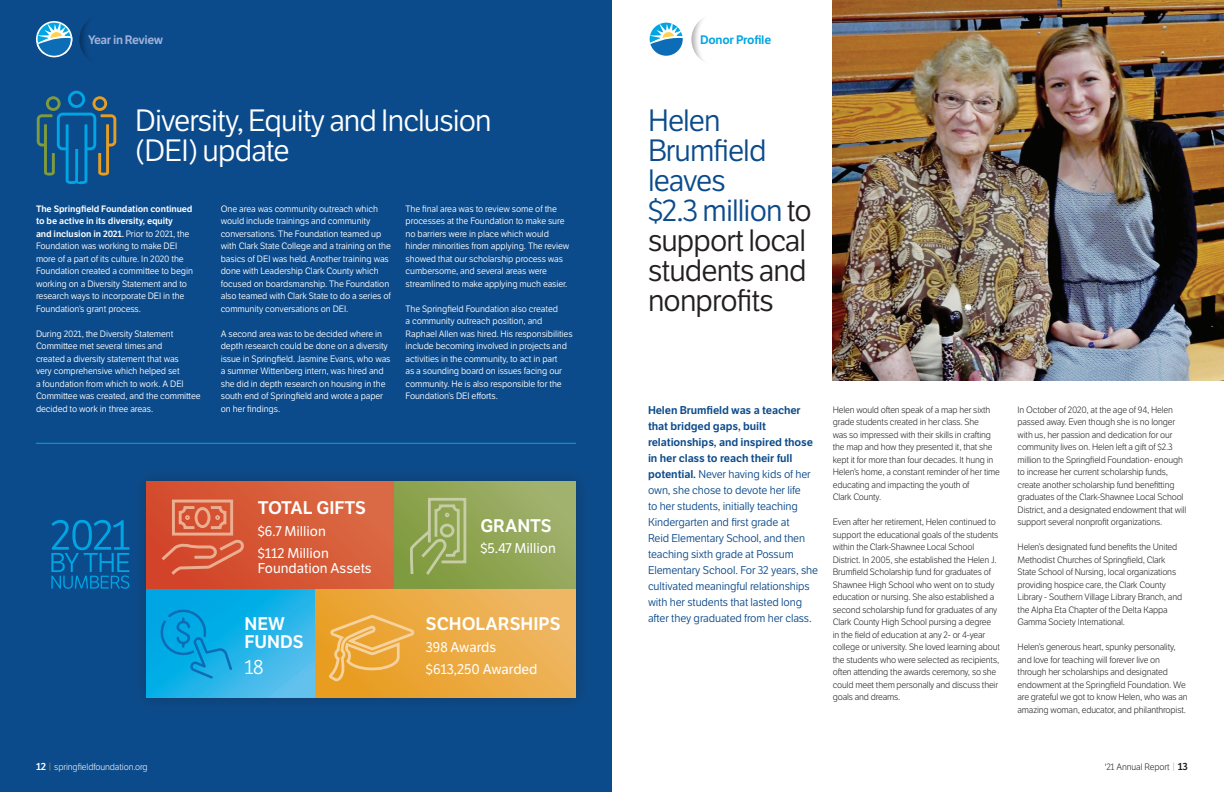
<style>
.page{position:relative;width:1224px;height:792px;background:#fff}
.page>*{position:absolute;margin:0;border:0;box-sizing:border-box;transform-origin:0 0}
.t1{font:30px/30px "LFT Etica";letter-spacing:-.03em;color:#231f20}
.t2{font:30px/30px "LFT Etica";letter-spacing:-.03em;color:#fff}
.t3{font:19.8px "LFT Etica";color:#fff}
.t4{font:17.8px/17.8px "LFT Etica SB";color:#fff}
.t5{font:13.8px/21.7px "LFT Etica";color:#fff}
.t6{font:12px "LFT Etica SB";letter-spacing:-.02em;color:#00a5e3}
.t7{font:12px "LFT Etica SB";letter-spacing:-.03em;color:#a0b3db}
.t8{font:11px/16px "LFT Etica";letter-spacing:-.01em;color:#0c4b8b}
.t9{font:11px/16px "LFT Etica SB";letter-spacing:-.01em;color:#0c4b8b}
.t10{font:300 9px/12.5px "LFT Etica";letter-spacing:-.015em;color:#231f20}
.t11{font:9px/12.5px "LFT Etica";letter-spacing:-.01em;color:#fff}
.t12{font:9px/12.5px "LFT Etica SB";letter-spacing:-.01em;color:#fff}
.t13{font:300 9px "LFT Etica";letter-spacing:-.01em;color:#fff}
.s1{font-family:"LFT Etica"}
.s2{color:#0c4b8b}
.s3{font-family:"LFT Etica SB"}
.s4{font-family:"LFT Etica SB";font-weight:400;font-size:10px}
.s5{color:#e89d20}
</style>
<div class="page">
<div style="left:0;top:0;width:612px;height:792px;background:#0c4b8b"></div>
<div style="left:691px;top:13px;width:36px;height:53px;background:#231f20;opacity:.35"></div>
<svg style="left:649px;top:22px;width:34px;height:34px"></svg>
<div style="left:79px;top:13px;width:36px;height:53px;background:#231f20;opacity:.35"></div>
<svg style="left:36px;top:21px;width:36px;height:36px"></svg>
<img style="left:833px;top:0;width:391px;height:381px">
<svg style="left:51px;top:520px;width:78px;height:69px"></svg>
<div style="left:133px;top:467px;width:457px;height:245px;background:#0d4885"></div>
<div style="left:147px;top:481px;width:247px;height:108px;background:linear-gradient(to right,#d2472a,#da6943)"></div>
<div style="left:394px;top:481px;width:182px;height:108px;background:linear-gradient(to right,#839d43,#9faf69)"></div>
<svg style="left:147px;top:589px;width:169px;height:109px;background:#2ab3e4"></svg>
<svg style="left:158px;top:498px;width:89px;height:80px;background:#d86143"></svg>
<svg style="left:409px;top:496px;width:59px;height:82px;background:#98ab60"></svg>
<svg style="left:158px;top:605px;width:76px;height:76px;background:#07a4df"></svg>
<svg style="left:316px;top:589px;width:260px;height:109px;background:#ecac47"></svg>
<svg style="left:326px;top:613px;width:90px;height:71px;background:#ecab44"></svg>
<svg style="left:36px;top:90px;width:81px;height:95px"></svg>
<hr style="left:36px;top:443px;width:540px;height:1px;background:#00a5e3">
<h3 class="t7" style="left:88px;top:33px;width:77px">Year in Review</h3>
<h1 class="t2" style="left:135px;top:106px;width:358px">Diversity, Equity and Inclusion (DEI) update</h1>
<p class="t11" style="left:221px;top:203px;width:172px">One area was community outreach which would include trainings and community conversations. The Foundation teamed up with Clark State College and a training on the basics of DEI was held. Another training was done with Leadership Clark County which focused on boardsmanship. The Foundation also teamed with Clark State to do a series of community conversations on DEI.</p>
<p class="t11" style="left:221px;top:328px;width:171px">A second area was to be decided where in depth research could be done on a diversity issue in Springfield. Jasmine Evans, who was a summer Wittenberg intern, was hired and she did in depth research on housing in the south end of Springfield and wrote a paper on her findings.</p>
<p class="t12" style="left:36px;top:202px;width:158px">The Springfield Foundation continued to be active in its diversity, equity<br>and inclusion in 2021. <span class="s1">Prior to 2021, the</span></p>
<p class="t11" style="left:36px;top:240px;width:158px">Foundation was working to make DEI more of a part of its culture. In 2020 the Foundation created a committee to begin working on a Diversity Statement and to research ways to incorporate DEI in the Foundation’s grant process.</p>
<p class="t11" style="left:36px;top:328px;width:166px">During 2021, the Diversity Statement Committee met several times and<br>created a diversity statement that was<br>very comprehensive which helped set<br>a foundation from which to work. A DEI Committee was created, and the committee decided to work in three areas.</p>
<p class="t11" style="left:406px;top:203px;width:165px">The final area was to review some of the processes at the Foundation to make sure no barriers were in place which would hinder minorities from applying. The review showed that our scholarship process was cumbersome, and several areas were streamlined to make applying much easier.</p>
<p class="t11" style="left:406px;top:303px;width:169px">The Springfield Foundation also created<br>a community outreach position, and Raphael Allen was hired. His responsibilities include becoming involved in projects and activities in the community, to act in part<br>as a sounding board on issues facing our community. He is also responsible for the Foundation’s DEI efforts.</p>
<h3 class="t4" style="left:258px;top:499px;width:110px">TOTAL GIFTS</h3>
<h3 class="t5" style="left:258px;top:520px;width:72px">$6.7 Million $112 Million</h3>
<h3 class="t5" style="left:258px;top:558px;width:115px">Foundation Assets</h3>
<h3 class="t4" style="left:244px;top:615px;width:61px">NEW<br>FUNDS</h3>
<h2 class="t3" style="left:244px;top:655px;width:21px">18</h2>
<h3 class="t4" style="left:480px;top:517px;width:73px">GRANTS</h3>
<h3 class="t5" style="left:480px;top:538px;width:77px">$5.47 Million</h3>
<h3 class="t4" style="left:426px;top:615px;width:136px">SCHOLARSHIPS</h3>
<h3 class="t5" style="left:426px;top:637px;width:113px">398 Awards $613,250 Awarded</h3>
<h3 class="t6" style="left:700px;top:33px;width:73px">Donor Profile</h3>
<h1 class="t1" style="left:648px;top:106px;width:165px"><span class="s2">Helen<br>Brumfield leaves<br>$2.3 million</span> to support local students and nonprofits</h1>
<p class="t9" style="left:648px;top:403px;width:167px">Helen Brumfield was a teacher that bridged gaps, built relationships, and inspired those in her class to reach their full</p>
<p class="t8" style="left:648px;top:467px;width:172px"><span class="s3">potential.</span> Never having kids of her own, she chose to devote her life<br>to her students, initially teaching Kindergarten and first grade at<br>Reid Elementary School, and then teaching sixth grade at Possum Elementary School. For 32 years, she cultivated meaningful relationships with her students that lasted long after they graduated from her class.</p>
<p class="t10" style="left:833px;top:404px;width:169px">Helen would often speak of a map her sixth grade students created in her class. She<br>was so impressed with their skills in crafting the map and how they presented it, that she kept it for more than four decades. It hung in Helen’s home, a constant reminder of her time educating and impacting the youth of<br>Clark County.</p>
<p class="t10" style="left:833px;top:516px;width:169px">Even after her retirement, Helen continued to support the educational goals of the students within the Clark-Shawnee Local School District. In 2005, she established the Helen J.<br>Brumfield Scholarship fund for graduates of Shawnee High School who went on to study education or nursing. She also established a second scholarship fund for graduates of any Clark County High School pursing a degree in the field of education at any 2- or 4-year college or university. She loved learning about the students who were selected as recipients, often attending the awards ceremony, so she could meet them personally and discuss their goals and dreams.</p>
<p class="t10" style="left:1018px;top:404px;width:170px">In October of 2020, at the age of 94, Helen passed away. Even though she is no longer with us, her passion and dedication for our community lives on. Helen left a gift of $2.3 million to the Springfield Foundation- enough to increase her current scholarship funds, create another scholarship fund benefitting graduates of the Clark-Shawnee Local School District, and a designated endowment that will support several nonprofit organizations.</p>
<p class="t10" style="left:1018px;top:541px;width:166px">Helen’s designated fund benefits the United Methodist Churches of Springfield, Clark State School of Nursing, local organizations providing hospice care, the Clark County Library - Southern Village Library Branch, and the Alpha Eta Chapter of the Delta Kappa Gamma Society International.</p>
<p class="t10" style="left:1018px;top:641px;width:172px">Helen’s generous heart, spunky personality, and love for teaching will forever live on through her scholarships and designated endowment at the Springfield Foundation. We are grateful we got to know Helen, who was an amazing woman, educator, and philanthropist.</p>
<p class="t13" style="left:36px;top:761px;width:113px"><span class="s4">12</span> <span class="s5">|</span> springfieldfoundation.org</p>
<p class="t10" style="left:1105px;top:760px;width:85px">'21 Annual Report <span class="s5">|</span> <span class="s4">13</span></p>
</div>
